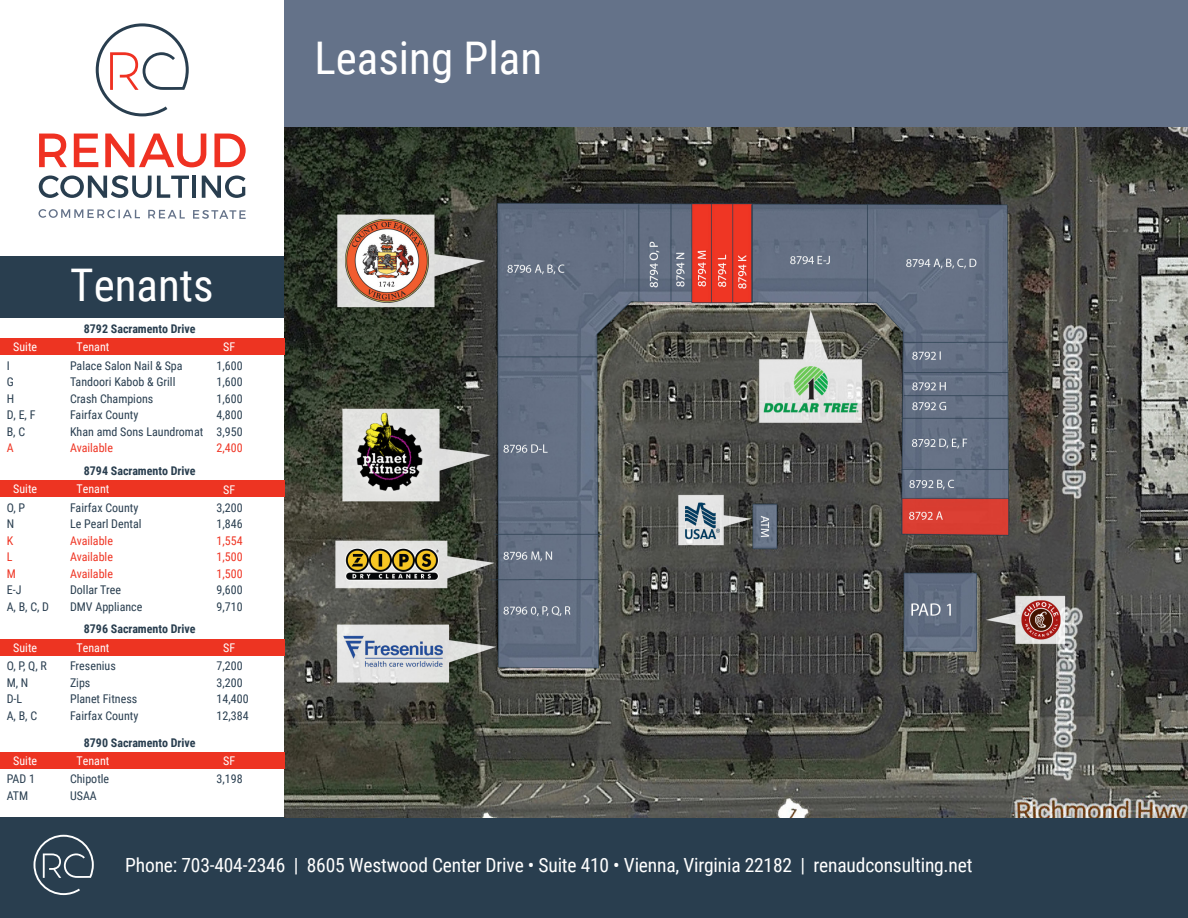
<style>
.page{position:relative;width:1188px;height:918px;background:#fff}
.page>*{position:absolute;margin:0;border:0;box-sizing:border-box;transform-origin:0 0}
.t1{font:45px "Roboto Condensed";color:#fff}
.t2{font:19.5px "Roboto Condensed";letter-spacing:-.01em;color:#fff}
.t3{font:12px "Roboto Condensed";color:#293e50}
.t4{font:12px "Roboto Condensed";color:#293e4f}
.t5{font:700 12px "Roboto Condensed";color:#293e4f}
.t6{font:12px "Roboto Condensed";color:#ef3524}
.t7{font:12px "Roboto Condensed";color:#fff}
</style>
<div class="page">
<svg style="left:38px;top:209px;width:102px;height:9px"></svg>
<svg style="left:148px;top:210px;width:37px;height:9px"></svg>
<svg style="left:193px;top:210px;width:53px;height:9px"></svg>
<svg style="left:39px;top:175px;width:150px;height:23px"></svg>
<hr style="left:192px;top:176px;width:4px;height:22px;background:#293e4f">
<svg style="left:202px;top:175px;width:43px;height:23px"></svg>
<svg style="left:96px;top:23px;width:93px;height:93px"></svg>
<svg style="left:39px;top:134px;width:28px;height:33px"></svg>
<svg style="left:74px;top:134px;width:24px;height:33px"></svg>
<svg style="left:105px;top:134px;width:101px;height:33px"></svg>
<svg style="left:214px;top:134px;width:32px;height:33px"></svg>
<div style="left:284px;top:0;width:904px;height:131px;background:#647289"></div>
<div style="left:0;top:256px;width:284px;height:62px;background:#293e4f"></div>
<div style="left:0;top:818px;width:1188px;height:100px;background:#293e4f"></div>
<svg style="left:34px;top:835px;width:60px;height:60px"></svg>
<img style="left:284px;top:127px;width:904px;height:690px">
<div style="left:0;top:639px;width:284px;height:16px;background:#ed3422"></div>
<div style="left:0;top:481px;width:284px;height:16px;background:#ed3422"></div>
<div style="left:0;top:339px;width:284px;height:16px;background:#ed3422"></div>
<div style="left:0;top:752px;width:284px;height:17px;background:#ed3422"></div>
<p class="t1" style="left:314px;top:26px;width:229px">Leasing Plan</p>
<p class="t1" style="left:70px;top:253px;width:145px">Tenants</p>
<p class="t5" style="left:84px;top:320px;width:113px">8792 Sacramento Drive</p>
<p class="t7" style="left:13px;top:338px;width:25px">Suite</p>
<p class="t7" style="left:77px;top:338px;width:34px">Tenant</p>
<p class="t7" style="left:223px;top:339px;width:13px">SF</p>
<p class="t3" style="left:217px;top:357px;width:28px">1,600</p>
<p class="t3" style="left:217px;top:374px;width:28px">1,600</p>
<p class="t4" style="left:217px;top:390px;width:28px">1,600</p>
<p class="t4" style="left:217px;top:407px;width:28px">4,800</p>
<p class="t3" style="left:217px;top:423px;width:28px">3,950</p>
<p class="t6" style="left:217px;top:440px;width:28px">2,400</p>
<p class="t3" style="left:70px;top:357px;width:114px">Palace Salon Nail &amp; Spa</p>
<p class="t3" style="left:70px;top:373px;width:107px">Tandoori Kabob &amp; Grill</p>
<p class="t4" style="left:70px;top:390px;width:85px">Crash Champions</p>
<p class="t4" style="left:70px;top:406px;width:70px">Fairfax County</p>
<p class="t3" style="left:70px;top:423px;width:135px">Khan amd Sons Laundromat</p>
<p class="t6" style="left:70px;top:439px;width:44px">Available</p>
<p class="t3" style="left:7px;top:357px;width:4px">I</p>
<p class="t3" style="left:7px;top:373px;width:9px">G</p>
<p class="t4" style="left:7px;top:390px;width:9px">H</p>
<p class="t4" style="left:7px;top:406px;width:30px">D, E, F</p>
<p class="t3" style="left:7px;top:423px;width:20px">B, C</p>
<p class="t6" style="left:7px;top:439px;width:8px">A</p>
<p class="t5" style="left:84px;top:462px;width:113px">8794 Sacramento Drive</p>
<p class="t7" style="left:13px;top:481px;width:25px">Suite</p>
<p class="t7" style="left:77px;top:481px;width:34px">Tenant</p>
<p class="t7" style="left:223px;top:481px;width:13px">SF</p>
<p class="t3" style="left:217px;top:499px;width:28px">3,200</p>
<p class="t4" style="left:217px;top:516px;width:28px">1,846</p>
<p class="t6" style="left:217px;top:532px;width:28px">1,554</p>
<p class="t6" style="left:217px;top:549px;width:28px">1,500</p>
<p class="t6" style="left:217px;top:565px;width:28px">1,500</p>
<p class="t3" style="left:217px;top:582px;width:28px">9,600</p>
<p class="t4" style="left:217px;top:598px;width:28px">9,710</p>
<p class="t3" style="left:70px;top:499px;width:70px">Fairfax County</p>
<p class="t4" style="left:70px;top:516px;width:73px">Le Pearl Dental</p>
<p class="t6" style="left:70px;top:532px;width:44px">Available</p>
<p class="t6" style="left:70px;top:549px;width:44px">Available</p>
<p class="t6" style="left:70px;top:565px;width:44px">Available</p>
<p class="t4" style="left:70px;top:582px;width:52px">Dollar Tree</p>
<p class="t4" style="left:70px;top:598px;width:74px">DMV Appliance</p>
<p class="t3" style="left:7px;top:499px;width:20px">O, P</p>
<p class="t4" style="left:7px;top:516px;width:9px">N</p>
<p class="t6" style="left:7px;top:532px;width:8px">K</p>
<p class="t6" style="left:7px;top:549px;width:7px">L</p>
<p class="t6" style="left:7px;top:565px;width:11px">M</p>
<p class="t3" style="left:7px;top:582px;width:16px">E-J</p>
<p class="t3" style="left:7px;top:598px;width:44px">A, B, C, D</p>
<p class="t5" style="left:84px;top:621px;width:113px">8796 Sacramento Drive</p>
<p class="t7" style="left:13px;top:639px;width:25px">Suite</p>
<p class="t7" style="left:77px;top:639px;width:34px">Tenant</p>
<p class="t7" style="left:223px;top:639px;width:13px">SF</p>
<p class="t3" style="left:217px;top:658px;width:28px">7,200</p>
<p class="t3" style="left:217px;top:674px;width:28px">3,200</p>
<p class="t3" style="left:217px;top:691px;width:33px">14,400</p>
<p class="t3" style="left:217px;top:707px;width:33px">12,384</p>
<p class="t3" style="left:7px;top:657px;width:42px">O, P, Q, R</p>
<p class="t3" style="left:7px;top:674px;width:23px">M, N</p>
<p class="t3" style="left:7px;top:690px;width:17px">D-L</p>
<p class="t3" style="left:7px;top:707px;width:32px">A, B, C</p>
<p class="t3" style="left:70px;top:657px;width:47px">Fresenius</p>
<p class="t3" style="left:70px;top:674px;width:22px">Zips</p>
<p class="t3" style="left:70px;top:690px;width:69px">Planet Fitness</p>
<p class="t3" style="left:70px;top:707px;width:70px">Fairfax County</p>
<p class="t5" style="left:84px;top:734px;width:113px">8790 Sacramento Drive</p>
<p class="t7" style="left:13px;top:752px;width:25px">Suite</p>
<p class="t7" style="left:77px;top:752px;width:34px">Tenant</p>
<p class="t7" style="left:223px;top:752px;width:13px">SF</p>
<p class="t3" style="left:70px;top:771px;width:41px">Chipotle</p>
<p class="t3" style="left:217px;top:771px;width:28px">3,198</p>
<p class="t3" style="left:70px;top:787px;width:28px">USAA</p>
<p class="t3" style="left:7px;top:771px;width:30px">PAD 1</p>
<p class="t3" style="left:7px;top:787px;width:23px">ATM</p>
<p class="t2" style="left:125px;top:852px;width:849px">Phone: 703-404-2346 | 8605 Westwood Center Drive • Suite 410 • Vienna, Virginia 22182 | renaudconsulting.net</p>
</div>
